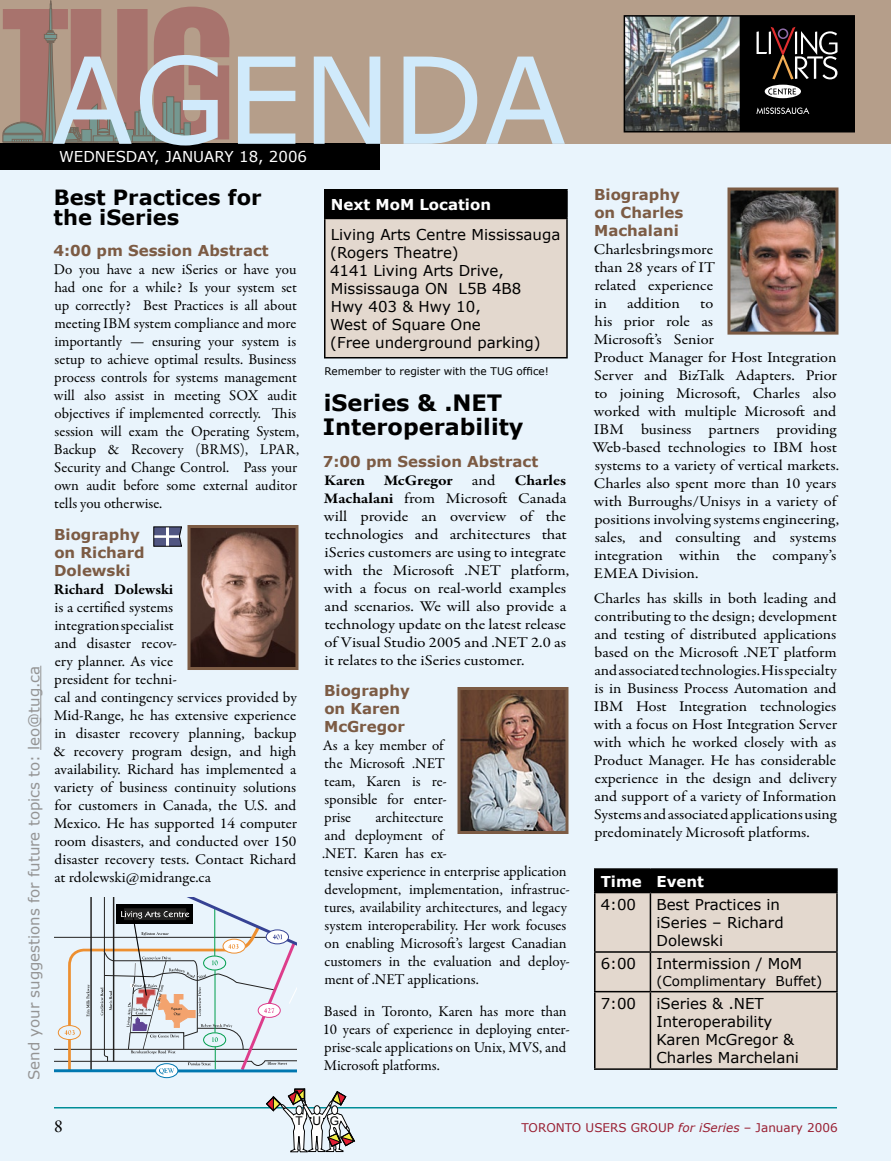
<style>
.page{position:relative;width:891px;height:1161px;background:#fff}
.page>*{position:absolute;margin:0;border:0;box-sizing:border-box;transform-origin:0 0}
.t1{font:120px "Verdana";color:#d0eafb}
.t2{font:700 22.5px/24px "Verdana";color:#000}
.t3{font:700 21px/19.5px "Verdana";color:#000}
.t4{font:15px/18px "Garamond Premr Pro";letter-spacing:-.005em;color:#000}
.t5{font:15px/18px "Garamond Premr Pro";letter-spacing:-.005em;color:#000;scale:1.09 1}
.t6{font:15px/18px "Garamond Premr Pro";letter-spacing:-.005em;color:#000;text-align:justify;scale:1.07 1}
.t7{font:15px/18px "Garamond Premr Pro";letter-spacing:-.005em;color:#000;scale:1.04 1}
.t8{font:15px/18px "Garamond Premr Pro";letter-spacing:-.005em;color:#000;scale:1.11 1}
.t9{font:15px/18px "Verdana";color:#000}
.t10{font:700 15px/18px "Verdana";color:#7c5b44}
.t11{font:15px "Verdana";color:#949494}
.t12{font:15px "Verdana";color:#fff}
.t13{font:700 15px "Verdana";color:#fff}
.t14{font:700 15px "Garamond Premr Pro";letter-spacing:-.005em;color:#000;scale:1.04 1}
.t15{font:700 15px "Garamond Premr Pro";letter-spacing:-.005em;color:#000;scale:1.11 1}
.t16{font:13.5px "Verdana";color:#000}
.t17{font:12px "Verdana";color:#991f32}
.t18{font:12px "Arial";color:#000}
.t19{font:10.5px "Verdana";color:#000}
.s1{font-weight:700}
.s2{font-style:italic}
</style>
<div class="page">
<div style="left:0;top:54px;width:891px;height:1107px;background:#e9f4fc"></div>
<hr style="left:54px;top:1107px;width:783px;height:1px;background:#008d97">
<div style="left:0;top:0;width:891px;height:144px;background:#b59e8a"></div>
<div style="left:0;top:144px;width:380px;height:26px;background:#000"></div>
<svg style="left:3px;top:0;width:227px;height:142px"></svg>
<div style="left:132px;top:136px;width:21px;height:6px;background:#759891"></div>
<hr style="left:3px;top:142px;width:187px;height:1px;background:#000">
<img style="left:462px;top:691px;width:102px;height:139px">
<div style="left:458px;top:687px;width:110px;height:147px;border:3px solid #7c5b44"></div>
<img style="left:732px;top:192px;width:102px;height:139px">
<div style="left:728px;top:188px;width:110px;height:147px;border:3px solid #7c5b44"></div>
<img style="left:192px;top:529px;width:102px;height:137px">
<div style="left:188px;top:525px;width:110px;height:145px;border:3px solid #7c5b44"></div>
<img style="left:627px;top:18px;width:113px;height:111px">
<div style="left:740px;top:16px;width:114px;height:116px;background:#000"></div>
<div style="left:765px;top:85px;width:36px;height:13px;background:#fff;border-radius:50%"></div>
<svg style="left:757px;top:27px;width:81px;height:52px"></svg>
<svg style="left:768px;top:88px;width:28px;height:7px"></svg>
<svg style="left:756px;top:108px;width:53px;height:6px"></svg>
<div style="left:624px;top:15px;width:231px;height:117px;border:2px solid #000"></div>
<svg style="left:154px;top:527px;width:28px;height:19px"></svg>
<div style="left:596px;top:893px;width:240px;height:175px;background:#e3d8ce"></div>
<hr style="left:594px;top:868px;width:56px;height:2px;background:#000">
<hr style="left:594px;top:870px;width:2px;height:22px;background:#000">
<hr style="left:650px;top:868px;width:188px;height:2px;background:#000">
<div style="left:596px;top:870px;width:240px;height:22px;background:#000"></div>
<hr style="left:836px;top:870px;width:2px;height:22px;background:#000">
<hr style="left:594px;top:892px;width:56px;height:1px;background:#000">
<hr style="left:594px;top:893px;width:2px;height:58px;background:#000">
<hr style="left:650px;top:892px;width:188px;height:1px;background:#000">
<hr style="left:650px;top:893px;width:1px;height:58px;background:#000">
<hr style="left:836px;top:893px;width:2px;height:58px;background:#000">
<hr style="left:594px;top:951px;width:56px;height:2px;background:#000">
<hr style="left:594px;top:953px;width:2px;height:38px;background:#000">
<hr style="left:650px;top:951px;width:188px;height:2px;background:#000">
<hr style="left:650px;top:953px;width:1px;height:38px;background:#000">
<hr style="left:836px;top:953px;width:2px;height:38px;background:#000">
<hr style="left:594px;top:991px;width:56px;height:1px;background:#000">
<hr style="left:594px;top:992px;width:2px;height:76px;background:#000">
<hr style="left:650px;top:991px;width:188px;height:1px;background:#000">
<hr style="left:650px;top:992px;width:1px;height:76px;background:#000">
<hr style="left:836px;top:992px;width:2px;height:76px;background:#000">
<hr style="left:594px;top:1068px;width:56px;height:2px;background:#000">
<hr style="left:650px;top:1068px;width:188px;height:2px;background:#000">
<hr style="left:40px;top:666px;width:1px;height:84px;background:#949494">
<svg style="left:266px;top:1089px;width:89px;height:63px"></svg>
<svg style="left:156px;top:1064px;width:22px;height:14px"></svg>
<div style="left:155px;top:1063px;width:23px;height:15px;border:1px solid #0077b0;border-radius:50%"></div>
<svg style="left:55px;top:897px;width:242px;height:177px"></svg>
<div style="left:325px;top:190px;width:242px;height:28px;background:#000"></div>
<div style="left:325px;top:218px;width:242px;height:140px;background:#e3d8ce"></div>
<hr style="left:324px;top:189px;width:244px;height:1px;background:#000">
<hr style="left:324px;top:190px;width:2px;height:28px;background:#000">
<hr style="left:566px;top:190px;width:2px;height:28px;background:#000">
<hr style="left:324px;top:218px;width:244px;height:1px;background:#000">
<hr style="left:324px;top:219px;width:2px;height:138px;background:#000">
<hr style="left:566px;top:219px;width:2px;height:138px;background:#000">
<hr style="left:324px;top:357px;width:244px;height:1px;background:#000">
<p class="t11" style="left:24px;top:1080px;width:416px;rotate:-90deg">Send your suggestions for future topics to: leo@tug.ca</p>
<h1 class="t1" style="left:51px;top:24px;width:517px">AGENDA</h1>
<p class="t12" style="left:59px;top:147px;width:250px">WEDNESDAY, JANUARY 18, 2006</p>
<h3 class="t3" style="left:54px;top:187px;width:209px">Best Practices for the iSeries</h3>
<p class="t10" style="left:53px;top:241px;width:217px">4:00 pm Session Abstract</p>
<p class="t4" style="left:54px;top:261px;width:247px">Do you have a new iSeries or have you had one for a while? Is your system set up correctly? Best Practices is all about meeting IBM system compliance and more importantly — ensuring your system is setup to achieve optimal results. Business process controls for systems management will also assist in meeting SOX audit objectives if implemented correctly. This session will exam the Operating System, Backup &amp; Recovery (BRMS), LPAR, Security and Change Control. Pass your own audit before some external auditor tells you otherwise.</p>
<p class="t10" style="left:54px;top:525px;width:92px">Biography on Richard<br>Dolewski</p>
<p class="t14" style="left:54px;top:580px;width:116px">Richard Dolewski</p>
<p class="t7" style="left:53px;top:598px;width:236px">is a certified systems<br>integration specialist<br>and disaster recov-<br>ery planner. As vice<br>president for techni-<br>cal and contingency services provided by Mid-Range, he has extensive experience in disaster recovery planning, backup &amp; recovery program design, and high availability. Richard has implemented a variety of business continuity solutions for customers in Canada, the U.S. and Mexico. He has supported 14 computer room disasters, and conducted over 150 disaster recovery tests. Contact Richard at rdolewski@midrange.ca</p>
<p class="t13" style="left:331px;top:195px;width:162px">Next MoM Location</p>
<p class="t9" style="left:330px;top:225px;width:232px">Living Arts Centre Mississauga (Rogers Theatre)<br>4141 Living Arts Drive,<br>Mississauga ON L5B 4B8<br>Hwy 403 &amp; Hwy 10,<br>West of Square One<br>(Free underground parking)</p>
<p class="t19" style="left:324px;top:364px;width:226px">Remember to register with the TUG office!</p>
<h2 class="t2" style="left:323px;top:390px;width:202px">iSeries &amp; .NET<br>Interoperability</h2>
<p class="t10" style="left:323px;top:452px;width:217px">7:00 pm Session Abstract</p>
<p class="t15" style="left:324px;top:471px;width:117px">Karen McGregor</p>
<p class="t8" style="left:472px;top:471px;width:23px">and</p>
<p class="t8" style="left:324px;top:471px;width:222px;text-indent:191px"><span class="s1">Charles Machalani</span> from Microsoft Canada will provide an overview of the technologies and architectures that iSeries customers are using to integrate with the Microsoft .NET platform, with a focus on real-world examples and scenarios. We will also provide a technology update on the latest release of Visual Studio 2005 and .NET 2.0 as it relates to the iSeries customer.</p>
<p class="t10" style="left:324px;top:681px;width:87px">Biography on Karen<br>McGregor</p>
<p class="t4" style="left:323px;top:737px;width:126px">As a key member of the Microsoft .NET team, Karen is re&shy;sponsible for enter&shy;prise</p>
<p class="t4" style="left:322px;top:809px;width:249px;text-indent:53px">architecture<br>and deployment of<br>.NET. Karen has ex-<br>tensive experience in enterprise application development, implementation, infrastruc&shy;tures, availability architectures, and legacy system interoperability. Her work focuses on enabling Microsoft’s largest Canadian customers in the evaluation and deploy&shy;ment of .NET applications.</p>
<p class="t4" style="left:323px;top:1002px;width:249px">Based in Toronto, Karen has more than 10 years of experience in deploying enter&shy;prise-scale applications on Unix, MVS, and Microsoft platforms.</p>
<p class="t10" style="left:594px;top:186px;width:91px">Biography on Charles<br>Machalani</p>
<p class="t5" style="left:594px;top:241px;width:113px">Charles brings more than 28 years of IT related experience in</p>
<p class="t5" style="left:627px;top:295px;width:50px">addition</p>
<p class="t5" style="left:593px;top:295px;width:228px;text-indent:108px">to<br>his prior role as<br>Microsoft’s Senior<br>Product Manager for Host Integration<br>Server and BizTalk Adapters. Prior to joining Microsoft, Charles also worked with multiple Microsoft and<br>IBM business partners providing<br>Web-based technologies to IBM host systems to a variety of vertical markets.<br>Charles also spent more than 10 years with Burroughs/Unisys in a variety of positions involving systems engineering, sales, and consulting and systems integration within the company’s<br>EMEA Division.</p>
<p class="t6" style="left:594px;top:590px;width:229px">Charles has skills in both leading and contributing to the design; development and testing of distributed applications based on the Microsoft .NET platform and associated technologies. His specialty is in Business Process Automation and IBM Host Integration technologies with a focus on Host Integration Server with which he worked closely with as Product Manager. He has considerable experience in the design and delivery and support of a variety of Information Systems and associated applications using predominately Microsoft platforms.</p>
<p class="t13" style="left:601px;top:872px;width:105px">Time Event</p>
<p class="t9" style="left:601px;top:895px;width:37px">4:00</p>
<p class="t9" style="left:656px;top:895px;width:129px">Best Practices in iSeries – Richard<br>Dolewski</p>
<p class="t9" style="left:601px;top:955px;width:37px">6:00</p>
<p class="t9" style="left:656px;top:955px;width:147px">Intermission / MoM</p>
<p class="t16" style="left:656px;top:972px;width:167px">(Complimentary Buffet)</p>
<p class="t9" style="left:601px;top:994px;width:37px">7:00</p>
<p class="t9" style="left:656px;top:994px;width:144px">iSeries &amp; .NET<br>Interoperability<br>Karen McGregor &amp;<br>Charles Marchelani</p>
<p class="t18" style="left:295px;top:1113px;width:45px">TUG</p>
<p class="t17" style="left:522px;top:1120px;width:318px">TORONTO USERS GROUP <span class="s2">for iSeries</span> – January 2006</p>
</div>
